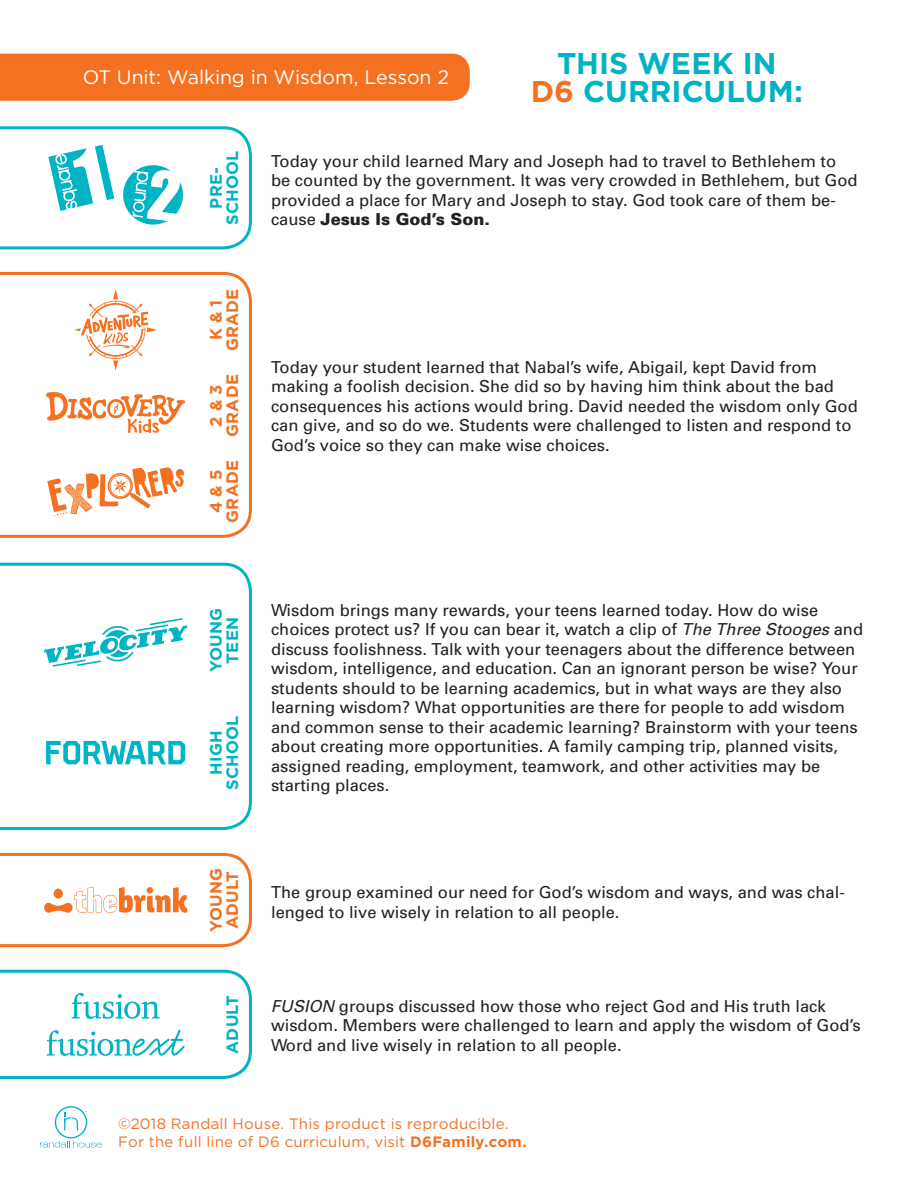
<style>
.page{position:relative;width:918px;height:1188px;background:#fff}
.page>*{position:absolute;margin:0;border:0;box-sizing:border-box;transform-origin:0 0}
.t1{font:700 30px/28.5px "Gotham";color:#00b3c5;text-align:center}
.t2{font:19.5px "Gotham";letter-spacing:-.005em;color:#fff}
.t3{font:16.5px/19.5px "Univers";color:#231f20}
.t4{font:700 16.5px/16.5px "Gotham";letter-spacing:.01em;color:#00b3c5;text-align:center}
.t5{font:700 16.5px/16.5px "Gotham";letter-spacing:.01em;color:#f37121;text-align:center}
.t6{font:15px/18px "Gotham";letter-spacing:.015em;color:#f37121}
.s1{color:#f37121}
.s2{font-weight:900}
.s3{font-style:italic}
.s4{font-weight:700}
</style>
<div class="page">
<svg style="left:0;top:126px;width:252px;height:124px"></svg>
<svg style="left:40px;top:1106px;width:62px;height:42px"></svg>
<svg style="left:0;top:272px;width:252px;height:266px"></svg>
<svg style="left:0;top:562px;width:252px;height:269px"></svg>
<svg style="left:46px;top:391px;width:139px;height:42px"></svg>
<svg style="left:47px;top:467px;width:137px;height:49px"></svg>
<svg style="left:74px;top:289px;width:83px;height:82px"></svg>
<svg style="left:44px;top:618px;width:143px;height:49px"></svg>
<svg style="left:46px;top:741px;width:139px;height:23px"></svg>
<svg style="left:0;top:852px;width:252px;height:96px"></svg>
<svg style="left:0;top:969px;width:252px;height:110px"></svg>
<div style="left:0;top:54px;width:470px;height:47px;background:#f37121"></div>
<p class="t2" style="left:83px;top:66px;width:368px">OT Unit: Walking in Wisdom, Lesson 2</p>
<h1 class="t1" style="left:531px;top:48px;width:274px">THIS WEEK IN<br><span class="s1">D6</span> CURRICULUM:</h1>
<p class="t4" style="left:207px;top:225px;width:75px;rotate:-90deg">PRE-<br>SCHOOL</p>
<p class="t5" style="left:207px;top:351px;width:64px;rotate:-90deg">K &amp; 1<br>GRADE</p>
<p class="t5" style="left:207px;top:437px;width:64px;rotate:-90deg">2 &amp; 3<br>GRADE</p>
<p class="t5" style="left:207px;top:523px;width:64px;rotate:-90deg">4 &amp; 5<br>GRADE</p>
<p class="t4" style="left:207px;top:672px;width:66px;rotate:-90deg">YOUNG<br>TEEN</p>
<p class="t4" style="left:207px;top:790px;width:75px;rotate:-90deg">HIGH<br>SCHOOL</p>
<p class="t5" style="left:207px;top:932px;width:66px;text-align:left;rotate:-90deg">YOUNG<br>ADULT</p>
<p class="t4" style="left:224px;top:1054px;width:60px;rotate:-90deg">ADULT</p>
<p class="t3" style="left:271px;top:151px;width:588px">Today your child learned Mary and Joseph had to travel to Bethlehem to be counted by the government. It was very crowded in Bethlehem, but God provided a place for Mary and Joseph to stay. God took care of them be&shy;cause <span class="s2">Jesus Is God’s Son.</span></p>
<p class="t3" style="left:271px;top:357px;width:588px">Today your student learned that Nabal’s wife, Abigail, kept David from making a foolish decision. She did so by having him think about the bad consequences his actions would bring. David needed the wisdom only God can give, and so do we. Students were challenged to listen and respond to God’s voice so they can make wise choices.</p>
<p class="t3" style="left:271px;top:600px;width:594px">Wisdom brings many rewards, your teens learned today. How do wise choices protect us? If you can bear it, watch a clip of <span class="s3">The Three Stooges</span> and discuss foolishness. Talk with your teenagers about the difference between wisdom, intelligence, and education. Can an ignorant person be wise? Your students should to be learning academics, but in what ways are they also learning wisdom? What opportunities are there for people to add wisdom and common sense to their academic learning? Brainstorm with your teens about creating more opportunities. A family camping trip, planned visits, assigned reading, employment, teamwork, and other activities may be starting places.</p>
<p class="t3" style="left:271px;top:883px;width:575px">The group examined our need for God’s wisdom and ways, and was chal&shy;lenged to live wisely in relation to all people.</p>
<p class="t3" style="left:271px;top:996px;width:591px"><span class="s3">FUSION</span> groups discussed how those who reject God and His truth lack wisdom. Members were challenged to learn and apply the wisdom of God’s<br>Word and live wisely in relation to all people.</p>
<p class="t6" style="left:118px;top:1115px;width:410px">©2018 Randall House. This product is reproducible.<br>For the full line of D6 curriculum, visit <span class="s4">D6Family.com.</span></p>
</div>
